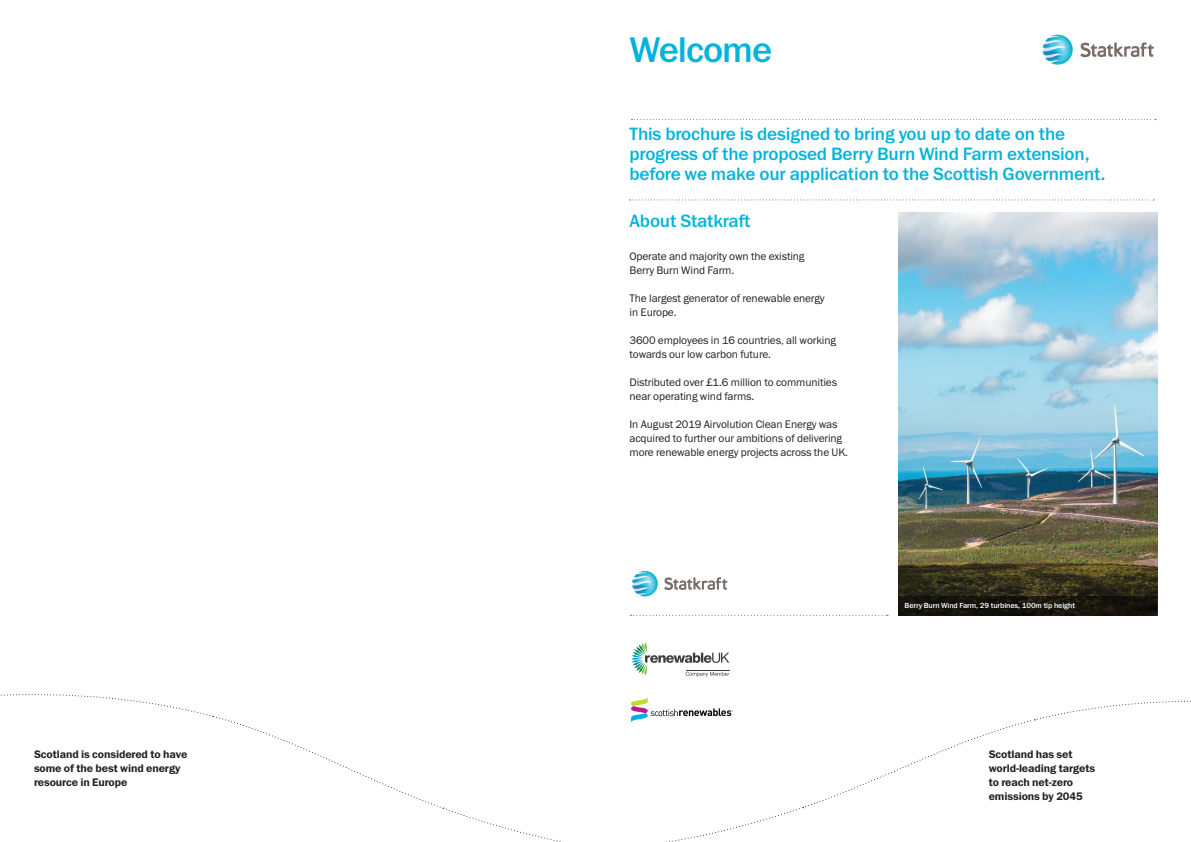
<style>
.page{position:relative;width:1191px;height:842px;background:#fff}
.page>*{position:absolute;margin:0;border:0;box-sizing:border-box;transform-origin:0 0}
.t1{font:500 36px "Franklin Gothic ITC";letter-spacing:-.03em;color:#00b4db}
.t2{font:500 18px/20px "Franklin Gothic ITC";letter-spacing:-.01em;color:#00b4db}
.t3{font:11px/14px "Franklin Gothic ITC";letter-spacing:-.01em;color:#231f20}
.t4{font:600 11px/14px "Franklin Gothic ITC";letter-spacing:-.01em;color:#231f20}
.t5{font:500 7.5px "Franklin Gothic ITC";letter-spacing:-.01em;color:#fff}
</style>
<div class="page">
<svg style="left:631px;top:119px;width:525px;height:1px"></svg>
<svg style="left:629px;top:199px;width:525px;height:1px"></svg>
<img style="left:899px;top:213px;width:258px;height:383px">
<svg style="left:664px;top:577px;width:63px;height:13px"></svg>
<img style="left:632px;top:571px;width:26px;height:25px;border-radius:13px">
<svg style="left:630px;top:615px;width:258px;height:1px"></svg>
<svg style="left:631px;top:642px;width:98px;height:35px"></svg>
<svg style="left:1080px;top:42px;width:73px;height:15px"></svg>
<img style="left:1042px;top:35px;width:30px;height:30px;border-radius:15px">
<svg style="left:899px;top:596px;width:258px;height:20px;background:#15140c"></svg>
<svg style="left:631px;top:697px;width:560px;height:145px"></svg>
<svg style="left:0;top:694px;width:561px;height:148px"></svg>
<p class="t4" style="left:34px;top:748px;width:155px">Scotland is considered to have some of the best wind energy resource in Europe</p>
<p class="t1" style="left:629px;top:28px;width:144px">Welcome</p>
<p class="t2" style="left:629px;top:124px;width:477px">This brochure is designed to bring you up to date on the progress of the proposed Berry Burn Wind Farm extension, before we make our application to the Scottish Government.</p>
<p class="t2" style="left:629px;top:211px;width:123px">About Statkraft</p>
<p class="t3" style="left:629px;top:250px;width:176px">Operate and majority own the existing<br>Berry Burn Wind Farm.</p>
<p class="t3" style="left:629px;top:292px;width:197px">The largest generator of renewable energy in Europe.</p>
<p class="t3" style="left:629px;top:334px;width:208px">3600 employees in 16 countries, all working towards our low carbon future.</p>
<p class="t3" style="left:629px;top:376px;width:209px">Distributed over £1.6 million to communities near operating wind farms.</p>
<p class="t3" style="left:629px;top:418px;width:220px">In August 2019 Airvolution Clean Energy was acquired to further our ambitions of delivering more renewable energy projects across the UK.</p>
<p class="t5" style="left:904px;top:600px;width:172px">Berry Burn Wind Farm, 29 turbines, 100m tip height</p>
<p class="t4" style="left:988px;top:748px;width:108px">Scotland has set world-leading targets to reach net-zero emissions by 2045</p>
</div>
